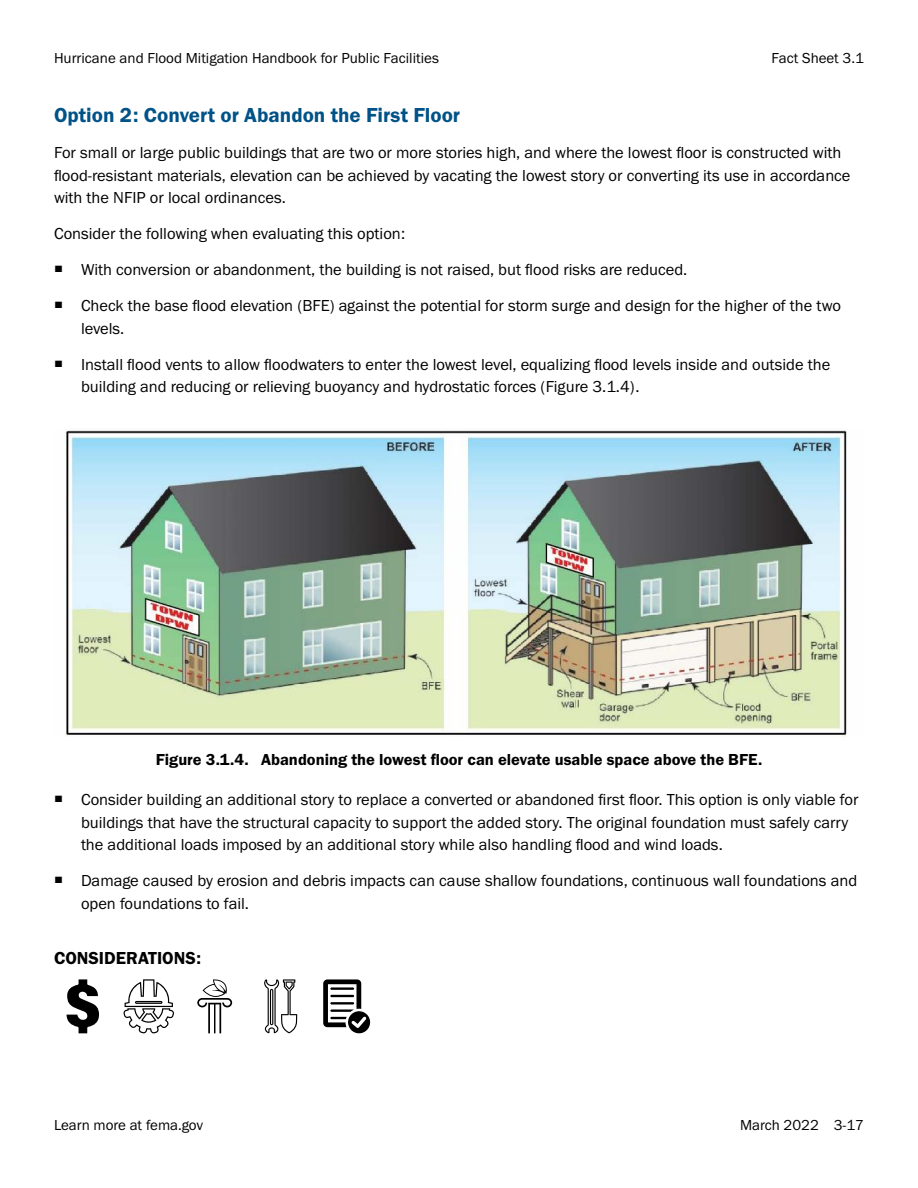
<style>
.page{position:relative;width:918px;height:1188px;background:#fff}
.page>*{position:absolute;margin:0;border:0;box-sizing:border-box;transform-origin:0 0}
.FEMA_Heading_3{font:21px "Franklin Gothic URW Dem";color:#005287}
.FEMA_Heading_3_Consi{font:18px "Franklin Gothic URW Dem";color:#000}
.FEMA_Bullet_-_1{font:16.5px/22.5px "Franklin Gothic URW Boo";color:#000}
.FEMA_Normal{font:16.5px/22.5px "Franklin Gothic URW Boo";color:#000}
.FEMA_Figure_Caption{font:16.5px "Franklin Gothic URW Dem";color:#000}
.t1{font:15px "Franklin Gothic URW Boo";color:#000}
</style>
<div class="page">
<img style="left:65px;top:430px;width:782px;height:307px">
<svg style="left:67px;top:979px;width:32px;height:54px"></svg>
<svg style="left:123px;top:979px;width:51px;height:55px"></svg>
<svg style="left:197px;top:979px;width:35px;height:54px"></svg>
<svg style="left:264px;top:979px;width:33px;height:54px"></svg>
<svg style="left:323px;top:979px;width:47px;height:54px"></svg>
<p class="t1" style="left:54px;top:49px;width:386px">Hurricane and Flood Mitigation Handbook for Public Facilities</p>
<p class="t1" style="left:772px;top:49px;width:94px">Fact Sheet 3.1</p>
<p class="FEMA_Heading_3" style="left:54px;top:102px;width:408px">Option 2: Convert or Abandon the First Floor</p>
<p class="FEMA_Normal" style="left:54px;top:141px;width:798px">For small or large public buildings that are two or more stories high, and where the lowest floor is constructed with flood-resistant materials, elevation can be achieved by vacating the lowest story or converting its use in accordance with the NFIP or local ordinances.</p>
<p class="FEMA_Normal" style="left:54px;top:222px;width:353px">Consider the following when evaluating this option:</p>
<p class="FEMA_Bullet_-_1" style="left:54px;top:258px;width:635px"><sup>■</sup> With conversion or abandonment, the building is not raised, but flood risks are reduced.</p>
<p class="FEMA_Bullet_-_1" style="left:81px;top:294px;width:762px;text-indent:-27px"><sup>■</sup> Check the base flood elevation (BFE) against the potential for storm surge and design for the higher of the two levels.</p>
<p class="FEMA_Bullet_-_1" style="left:81px;top:352px;width:751px;text-indent:-27px"><sup>■</sup> Install flood vents to allow floodwaters to enter the lowest level, equalizing flood levels inside and outside the building and reducing or relieving buoyancy and hydrostatic forces (Figure 3.1.4).</p>
<p class="FEMA_Figure_Caption" style="left:156px;top:749px;width:608px">Figure 3.1.4. Abandoning the lowest floor can elevate usable space above the BFE.</p>
<p class="FEMA_Bullet_-_1" style="left:81px;top:788px;width:779px;text-indent:-27px"><sup>■</sup> Consider building an additional story to replace a converted or abandoned first floor. This option is only viable for buildings that have the structural capacity to support the added story. The original foundation must safely carry the additional loads imposed by an additional story while also handling flood and wind loads.</p>
<p class="FEMA_Bullet_-_1" style="left:81px;top:869px;width:778px;text-indent:-27px"><sup>■</sup> Damage caused by erosion and debris impacts can cause shallow foundations, continuous wall foundations and open foundations to fail.</p>
<p class="FEMA_Heading_3_Consi" style="left:54px;top:947px;width:149px">CONSIDERATIONS:</p>
<p class="t1" style="left:54px;top:1116px;width:151px">Learn more at fema.gov</p>
<p class="t1" style="left:740px;top:1116px;width:125px">March 2022 3-17</p>
</div>
